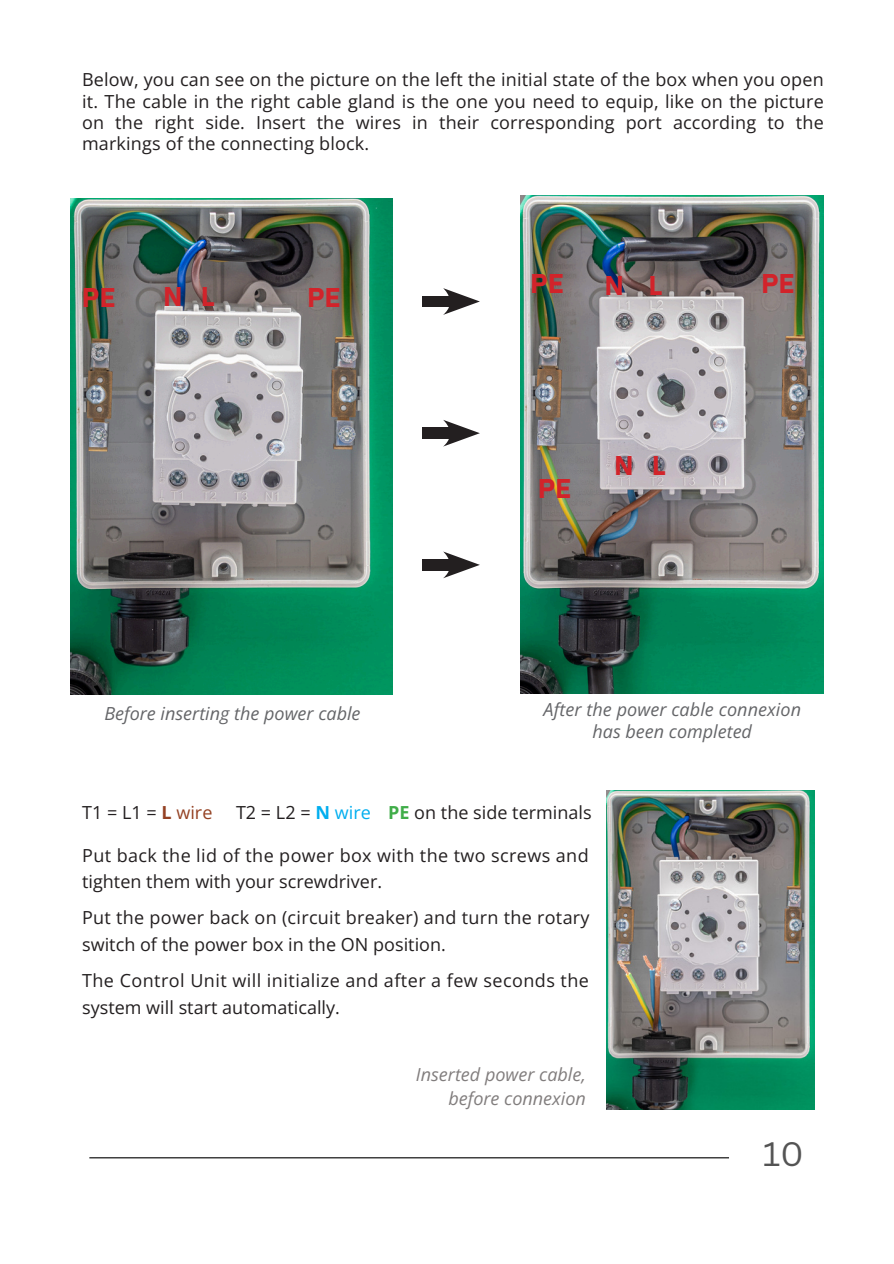
<style>
.page{position:relative;width:894px;height:1264px;background:#fff}
.page>*{position:absolute;margin:0;border:0;box-sizing:border-box;transform-origin:0 0}
.t1{font:33px "Canva Sans";color:#545454}
.t2{font:700 27px "IBM Plex Sans";letter-spacing:-.01em;color:#d2232a}
.t3{font:18px/21.3px "Open Sans";letter-spacing:.01em;color:#231f20;text-align:justify}
.t4{font:italic 18px "Open Sans";color:#646568}
.t5{font:italic 18px "Open Sans";color:#817d7d}
.s1{font-weight:700;color:#944123}
.s2{color:#944123}
.s3{font-weight:700;color:#00aeef}
.s4{color:#00aeef}
.s5{font-weight:700;color:#40ad49}
</style>
<div class="page">
<img style="left:520px;top:196px;width:303px;height:497px">
<img style="left:70px;top:198px;width:322px;height:496px">
<img style="left:606px;top:790px;width:208px;height:319px">
<div style="left:422px;top:296px;width:36px;height:11px;background:#231f20"></div>
<svg style="left:443px;top:288px;width:37px;height:27px"></svg>
<div style="left:422px;top:428px;width:36px;height:10px;background:#231f20"></div>
<svg style="left:443px;top:420px;width:37px;height:26px"></svg>
<div style="left:422px;top:559px;width:36px;height:11px;background:#231f20"></div>
<svg style="left:443px;top:551px;width:37px;height:27px"></svg>
<hr style="left:89px;top:1157px;width:639px;height:1px;background:#000">
<h1 class="t3" style="left:82px;top:68px;width:743px">Below, you can see on the picture on the left the initial state of the box when you open it. The cable in the right cable gland is the one you need to equip, like on the picture on the right side. Insert the wires in their corresponding port according to the markings of the connecting block.</h1>
<p class="t2" style="left:82px;top:279px;width:35px">PE</p>
<p class="t2" style="left:163px;top:278px;width:54px">N L</p>
<p class="t2" style="left:307px;top:279px;width:35px">PE</p>
<p class="t4" style="left:104px;top:701px;width:258px">Before inserting the power cable</p>
<p class="t2" style="left:530px;top:265px;width:35px">PE</p>
<p class="t2" style="left:604px;top:267px;width:60px">N L</p>
<p class="t2" style="left:537px;top:470px;width:35px">PE</p>
<p class="t2" style="left:614px;top:448px;width:54px">N L</p>
<p class="t2" style="left:760px;top:265px;width:35px">PE</p>
<h1 class="t4" style="left:543px;top:697px;width:259px">After the power cable connexion</h1>
<h1 class="t4" style="left:592px;top:718px;width:161px">has been completed</h1>
<p class="t3" style="left:82px;top:801px;width:132px">T1 = L1 = <span class="s1">L</span> <span class="s2">wire</span></p>
<p class="t3" style="left:236px;top:801px;width:136px">T2 = L2 = <span class="s3">N</span> <span class="s4">wire</span></p>
<h1 class="t3" style="left:388px;top:801px;width:205px"><span class="s5">PE</span> on the side terminals</h1>
<h1 class="t3" style="left:82px;top:844px;width:508px">Put back the lid of the power box with the two screws and</h1>
<h1 class="t3" style="left:82px;top:870px;width:301px">tighten them with your screwdriver.</h1>
<p class="t3" style="left:82px;top:906px;width:509px">Put the power back on (circuit breaker) and turn the rotary</p>
<p class="t3" style="left:82px;top:933px;width:365px">switch of the power box in the ON position.</p>
<h1 class="t3" style="left:82px;top:969px;width:508px">The Control Unit will initialize and after a few seconds the</h1>
<h1 class="t3" style="left:82px;top:996px;width:259px">system will start automatically.</h1>
<p class="t5" style="left:416px;top:1061px;width:171px">Inserted power cable,</p>
<p class="t5" style="left:448px;top:1086px;width:139px">before connexion</p>
<p class="t1" style="left:762px;top:1130px;width:42px">10</p>
</div>
